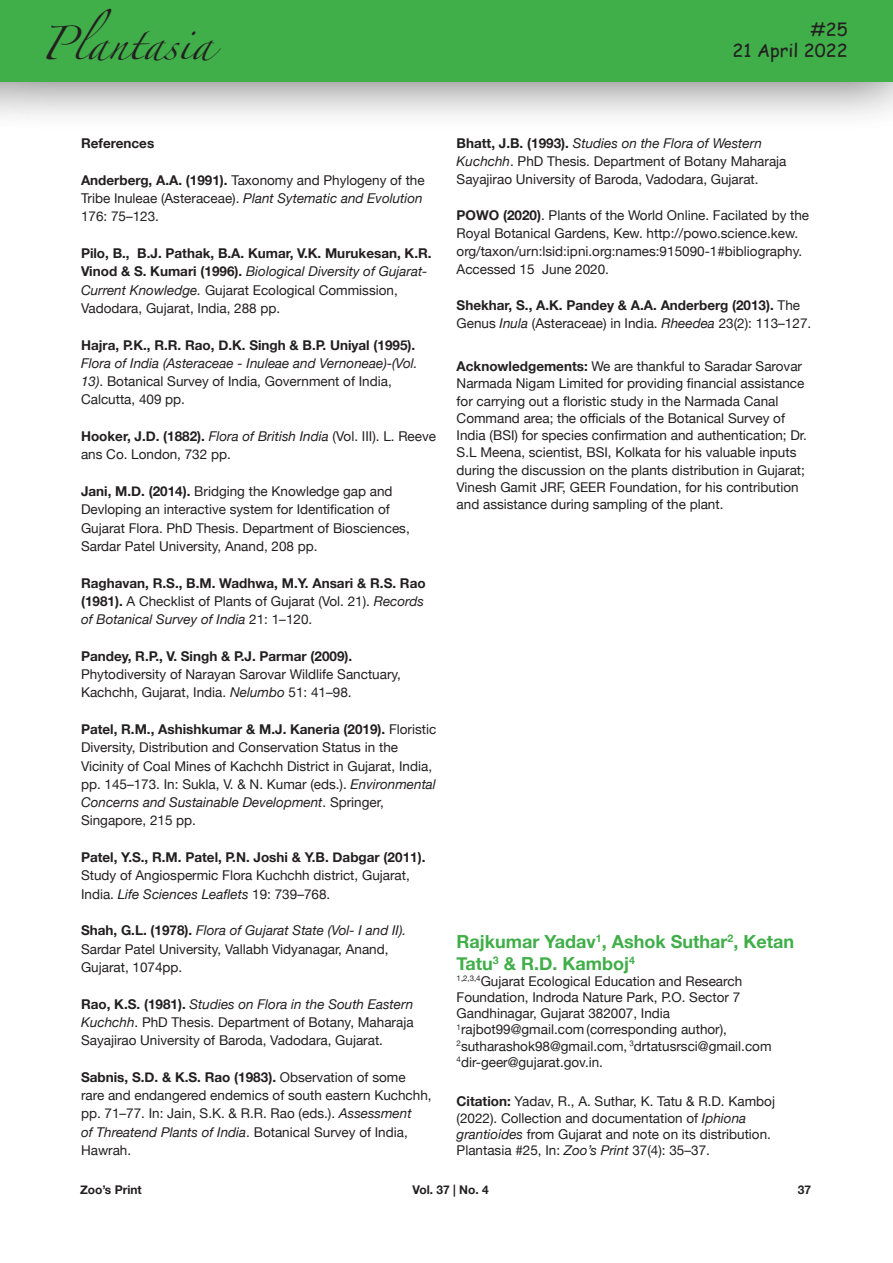
<style>
.page{position:relative;width:893px;height:1263px;background:#fff}
.page>*{position:absolute;margin:0;border:0;box-sizing:border-box;transform-origin:0 0}
.t1{font:30px "Zapfino";color:#231f20}
.t2{font:700 18px/21.6px "Helvetica Neue";color:#40ae49}
.t3{font:18px/21.6px "Comic Sans MS";color:#231f20;text-align:right}
.t4{font:13.5px/18.3px "Helvetica Neue";color:#231f20}
.t5{font:700 13.5px/18.3px "Helvetica Neue";color:#231f20}
.t6{font:700 12px "Helvetica Neue";color:#231f20}
.s1{font-weight:700}
.s2{font-style:italic}
.s3{font-weight:400;font-style:italic}
.s4{font-weight:400}
</style>
<div class="page">
<div style="left:0;top:0;width:893px;height:132px;background:#231f20;opacity:.75"></div>
<div style="left:0;top:0;width:893px;height:81px;background:#40ae49"></div>
<h1 class="t1" style="left:40px;top:31px;width:174px">Plantasia</h1>
<h2 class="t3" style="left:732px;top:18px;width:117px">#25<br>21 April 2022</h2>
<p class="t5" style="left:81px;top:135px;width:75px">References</p>
<p class="t4" style="left:81px;top:172px;width:345px"><span class="s1">Anderberg, A.A. (1991).</span> Taxonomy and Phylogeny of the<br>Tribe Inuleae (Asteraceae). <span class="s2">Plant Sytematic and Evolution<br></span>176: 75–123.</p>
<p class="t5" style="left:81px;top:244px;width:352px">Pilo, B., B.J. Pathak, B.A. Kumar, V.K. Murukesan, K.R.<br>Vinod &amp; S. Kumari (1996). <span class="s3">Biological Diversity of Gujarat-Current Knowledge.</span> <span class="s4">Gujarat Ecological Commission, Vadodara, Gujarat, India, 288 pp.</span></p>
<p class="t4" style="left:81px;top:336px;width:338px"><span class="s1">Hajra, P.K., R.R. Rao, D.K. Singh &amp; B.P. Uniyal (1995).<br></span><span class="s2">Flora of India (Asteraceae - Inuleae and Vernoneae)</span>-<span class="s2">(Vol.<br>13)</span>. Botanical Survey of India, Government of India, Calcutta, 409 pp.</p>
<p class="t4" style="left:81px;top:428px;width:357px"><span class="s1">Hooker, J.D. (1882).</span> <span class="s2">Flora of British India</span> (Vol. III). L. Reeve ans Co. London, 732 pp.</p>
<p class="t4" style="left:81px;top:483px;width:330px"><span class="s1">Jani, M.D. (2014).</span> Bridging the Knowledge gap and Devloping an interactive system for Identification of Gujarat Flora. PhD Thesis. Department of Biosciences, Sardar Patel University, Anand, 208 pp.</p>
<p class="t5" style="left:81px;top:574px;width:346px">Raghavan, R.S., B.M. Wadhwa, M.Y. Ansari &amp; R.S. Rao (1981). <span class="s4">A Checklist of Plants of Gujarat (Vol. 21).</span> <span class="s3">Records of Botanical Survey of India</span> <span class="s4">21: 1–120.</span></p>
<p class="t5" style="left:81px;top:647px;width:273px">Pandey, R.P., V. Singh &amp; P.J. Parmar (2009).</p>
<p class="t4" style="left:81px;top:666px;width:321px">Phytodiversity of Narayan Sarovar Wildlife Sanctuary,<br>Kachchh, Gujarat, India. <span class="s2">Nelumbo</span> 51: 41–98.</p>
<p class="t4" style="left:81px;top:721px;width:357px"><span class="s1">Patel, R.M., Ashishkumar &amp; M.J. Kaneria (2019).</span> Floristic Diversity, Distribution and Conservation Status in the Vicinity of Coal Mines of Kachchh District in Gujarat, India, pp. 145–173. In: Sukla, V. &amp; N. Kumar (eds.). <span class="s2">Environmental Concerns and Sustainable Development</span>. Springer, Singapore, 215 pp.</p>
<p class="t5" style="left:81px;top:848px;width:346px">Patel, Y.S., R.M. Patel, P.N. Joshi &amp; Y.B. Dabgar (2011).</p>
<p class="t4" style="left:81px;top:867px;width:330px">Study of Angiospermic Flora Kuchchh district, Gujarat,<br>India. <span class="s2">Life Sciences Leaflets</span> 19: 739–768.</p>
<p class="t4" style="left:81px;top:922px;width:327px"><span class="s1">Shah, G.L. (1978).</span> <span class="s2">Flora of Gujarat State (Vol- I and II).<br></span>Sardar Patel University, Vallabh Vidyanagar, Anand,<br>Gujarat, 1074pp.</p>
<p class="t4" style="left:81px;top:995px;width:334px;text-align:justify"><span class="s1">Rao, K.S. (1981).</span> <span class="s2">Studies on Flora in the South Eastern Kuchchh</span>. PhD Thesis. Department of Botany, Maharaja Sayajirao University of Baroda, Vadodara, Gujarat.</p>
<p class="t4" style="left:81px;top:1068px;width:352px"><span class="s1">Sabnis, S.D. &amp; K.S. Rao (1983).</span> Observation of some rare and endangered endemics of south eastern Kuchchh, pp. 71–77. In: Jain, S.K. &amp; R.R. Rao (eds.). <span class="s2">Assessment<br>of Threatend Plants of India</span>. Botanical Survey of India, Hawrah.</p>
<p class="t4" style="left:457px;top:135px;width:331px"><span class="s1">Bhatt, J.B. (1993).</span> <span class="s2">Studies on the Flora of Western<br>Kuchchh</span>. PhD Thesis. Department of Botany Maharaja<br>Sayajirao University of Baroda, Vadodara, Gujarat.</p>
<p class="t4" style="left:457px;top:207px;width:354px"><span class="s1">POWO (2020)</span>. Plants of the World Online. Facilated by the Royal Botanical Gardens, Kew. http://powo.science.kew. org/taxon/urn:lsid:ipni.org:names:915090-1#bibliography.<br>Accessed 15 June 2020.</p>
<p class="t5" style="left:457px;top:297px;width:356px">Shekhar, S., A.K. Pandey &amp; A.A. Anderberg (2013). <span class="s4">The<br>Genus</span> <span class="s3">Inula</span> <span class="s4">(Asteraceae) in India.</span> <span class="s3">Rheedea</span> <span class="s4">23(2): 113–127.</span></p>
<p class="t4" style="left:457px;top:358px;width:352px;line-height:17.2px"><span class="s1">Acknowledgements:</span> We are thankful to Saradar Sarovar Narmada Nigam Limited for providing financial assistance for carrying out a floristic study in the Narmada Canal Command area; the officials of the Botanical Survey of India (BSI) for species confirmation and authentication; Dr.<br>S.L Meena, scientist, BSI, Kolkata for his valuable inputs during the discussion on the plants distribution in Gujarat; Vinesh Gamit JRF, GEER Foundation, for his contribution and assistance during sampling of the plant.</p>
<h2 class="t2" style="left:457px;top:931px;width:339px">Rajkumar Yadav<sup>1</sup>, Ashok Suthar<sup>2</sup>, Ketan<br>Tatu<sup>3</sup> &amp; R.D. Kamboj<sup>4</sup></h2>
<p class="t4" style="left:457px;top:973px;width:316px;line-height:16.2px"><sup>1,2,3,4</sup>Gujarat Ecological Education and Research Foundation, Indroda Nature Park, P.O. Sector 7<br>Gandhinagar, Gujarat 382007, India <sup>1</sup>rajbot99@gmail.com (corresponding author), <sup>2</sup>sutharashok98@gmail.com, <sup>3</sup>drtatusrsci@gmail.com <sup>4</sup>dir-geer@gujarat.gov.in.</p>
<p class="t4" style="left:457px;top:1094px;width:320px;line-height:16.2px"><span class="s1">Citation:</span> Yadav, R., A. Suthar, K. Tatu &amp; R.D. Kamboj (2022). Collection and documentation of <span class="s2">Iphiona grantioides</span> from Gujarat and note on its distribution.<br>Plantasia #25, In: <span class="s2">Zoo’s Print</span> 37(4): 35–37.</p>
<p class="t6" style="left:80px;top:1180px;width:63px">Zoo’s Print</p>
<p class="t6" style="left:412px;top:1180px;width:78px">Vol. 37 | No. 4</p>
<p class="t6" style="left:798px;top:1180px;width:15px">37</p>
</div>
